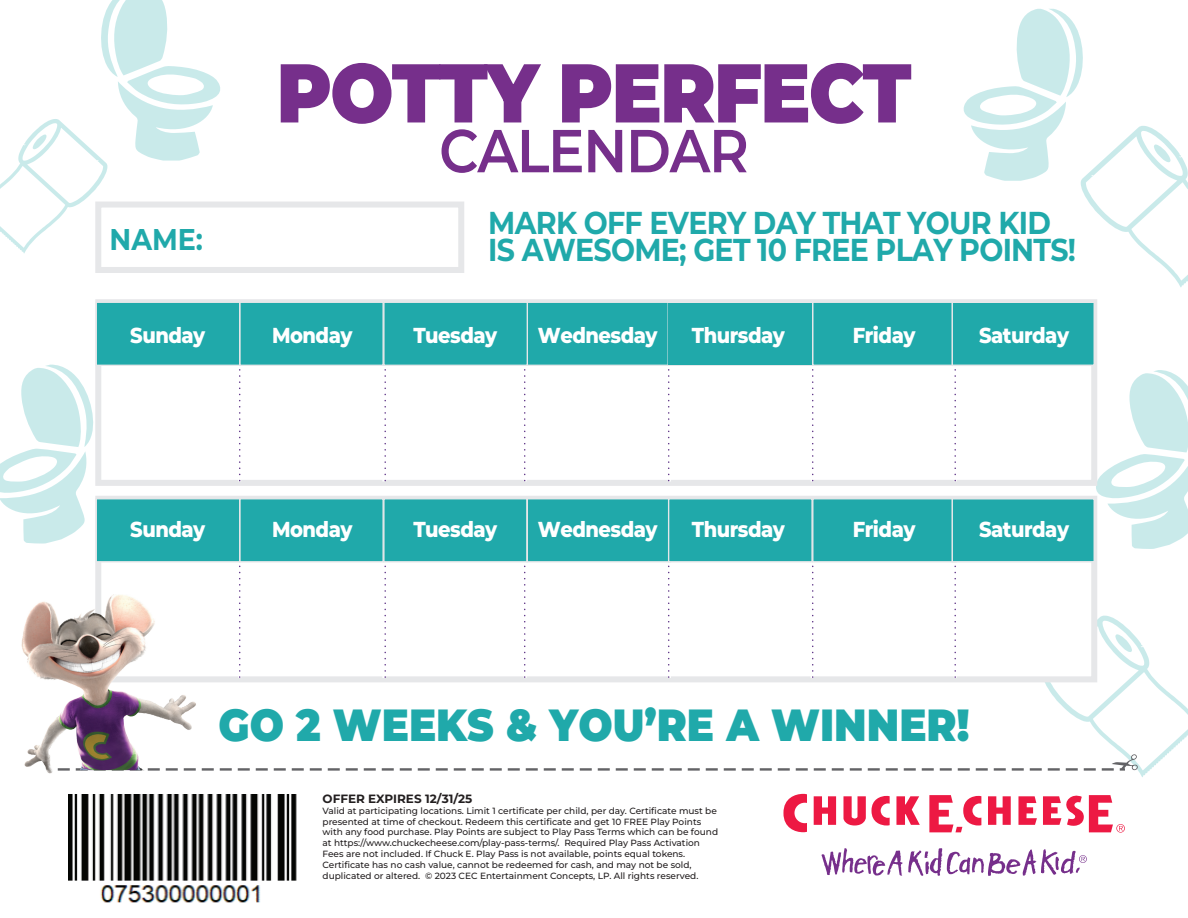
<style>
.page{position:relative;width:1188px;height:918px;background:#fff}
.page>*{position:absolute;margin:0;border:0;box-sizing:border-box;transform-origin:0 0}
.t1{font:900 83.1px "Montserrat";letter-spacing:-.025em;color:#762f8b;scale:.9 1}
.t2{font:600 60.45px "Montserrat";letter-spacing:-.025em;color:#762f8b;scale:.9 1}
.t3{font:900 45px "Montserrat";color:#20a9aa;scale:.9 1}
.t4{font:700 31.65px/27px "Montserrat";letter-spacing:-.025em;color:#20a9aa;scale:.9 1}
.t5{font:700 30px "Montserrat";color:#20a9aa;scale:.9 1}
.t6{font:800 21.6px "Montserrat";letter-spacing:-.025em;color:#fff;scale:.9 1}
.t7{font:700 12px "Montserrat";color:#231f20}
.t8{font:500 9px/10.8px "Montserrat";color:#231f20}
</style>
<div class="page">
<svg style="left:963px;top:9px;width:225px;height:278px"></svg>
<svg style="left:1096px;top:370px;width:92px;height:179px"></svg>
<svg style="left:0;top:364px;width:93px;height:180px"></svg>
<svg style="left:0;top:0;width:221px;height:253px"></svg>
<div style="left:95px;top:299px;width:1002px;height:187px;background:#fff;border:6px solid #e6e7e9"></div>
<div style="left:95px;top:496px;width:1002px;height:186px;background:#fff;border:6px solid #e6e7e9"></div>
<hr style="left:238px;top:302px;width:3px;height:180px;background:#fff">
<hr style="left:382px;top:302px;width:3px;height:180px;background:#fff">
<hr style="left:524px;top:302px;width:3px;height:180px;background:#fff">
<hr style="left:668px;top:302px;width:3px;height:180px;background:#fff">
<hr style="left:811px;top:302px;width:3px;height:180px;background:#fff">
<hr style="left:954px;top:302px;width:3px;height:180px;background:#fff">
<svg style="left:239px;top:370px;width:1px;height:113px"></svg>
<svg style="left:384px;top:370px;width:2px;height:113px"></svg>
<svg style="left:524px;top:370px;width:1px;height:113px"></svg>
<svg style="left:668px;top:370px;width:1px;height:113px"></svg>
<svg style="left:812px;top:370px;width:1px;height:113px"></svg>
<svg style="left:954px;top:370px;width:2px;height:113px"></svg>
<svg style="left:95px;top:566px;width:1093px;height:211px"></svg>
<div style="left:239px;top:302px;width:145px;height:64px;background:#20a9aa;border:1px solid #e6e7e9"></div>
<div style="left:525px;top:302px;width:144px;height:64px;background:#20a9aa;border:1px solid #e6e7e9"></div>
<div style="left:812px;top:302px;width:145px;height:64px;background:#20a9aa;border:1px solid #e6e7e9"></div>
<div style="left:668px;top:302px;width:144px;height:64px;border:1px solid #e6e7e9"></div>
<div style="left:239px;top:498px;width:145px;height:65px;background:#20a9aa;border:1px solid #e6e7e9"></div>
<div style="left:525px;top:500px;width:144px;height:62px;background:#20a9aa"></div>
<div style="left:812px;top:498px;width:145px;height:65px;background:#20a9aa;border:1px solid #e6e7e9"></div>
<div style="left:96px;top:302px;width:144px;height:64px;background:#20a9aa;border:1px solid #e6e7e9"></div>
<div style="left:383px;top:302px;width:145px;height:64px;background:#20a9aa;border:1px solid #e6e7e9"></div>
<div style="left:951px;top:301px;width:144px;height:65px;background:#20a9aa;border:2px solid #e6e7e9"></div>
<div style="left:669px;top:303px;width:143px;height:62px;background:#20a9aa"></div>
<div style="left:96px;top:498px;width:144px;height:65px;background:#20a9aa;border:1px solid #e6e7e9"></div>
<div style="left:383px;top:498px;width:145px;height:65px;background:#20a9aa;border:1px solid #e6e7e9"></div>
<div style="left:526px;top:498px;width:145px;height:65px;border:1px solid #e6e7e9"></div>
<div style="left:951px;top:498px;width:144px;height:65px;background:#20a9aa;border:2px solid #e6e7e9"></div>
<div style="left:668px;top:498px;width:145px;height:65px;background:#20a9aa;border:1px solid #e6e7e9"></div>
<div style="left:95px;top:202px;width:369px;height:71px;background:#fff;border:6px solid #e6e7e9"></div>
<svg style="left:822px;top:848px;width:265px;height:28px"></svg>
<svg style="left:783px;top:794px;width:24px;height:38px"></svg>
<svg style="left:814px;top:796px;width:22px;height:29px"></svg>
<svg style="left:1018px;top:796px;width:19px;height:29px"></svg>
<svg style="left:843px;top:796px;width:47px;height:30px"></svg>
<svg style="left:929px;top:795px;width:52px;height:37px"></svg>
<svg style="left:988px;top:796px;width:23px;height:29px"></svg>
<svg style="left:896px;top:796px;width:24px;height:29px"></svg>
<svg style="left:1043px;top:795px;width:82px;height:38px"></svg>
<img style="left:69px;top:795px;width:227px;height:108px">
<img style="left:21px;top:580px;width:184px;height:197px">
<h3 class="t5" style="left:110px;top:219px;width:105px">NAME:</h3>
<h1 class="t1" style="left:276px;top:38px;width:707px">POTTY PERFECT</h1>
<h2 class="t2" style="left:439px;top:111px;width:346px">CALENDAR</h2>
<h3 class="t4" style="left:488px;top:209px;width:655px">MARK OFF EVERY DAY THAT YOUR KID<br>IS AWESOME; GET 10 FREE PLAY POINTS!</h3>
<h3 class="t6" style="left:130px;top:321px;width:85px">Sunday</h3>
<h3 class="t6" style="left:272px;top:321px;width:91px">Monday</h3>
<h3 class="t6" style="left:413px;top:321px;width:95px">Tuesday</h3>
<h3 class="t6" style="left:538px;top:321px;width:135px">Wednesday</h3>
<h3 class="t6" style="left:692px;top:321px;width:105px">Thursday</h3>
<h3 class="t6" style="left:853px;top:321px;width:71px">Friday</h3>
<h3 class="t6" style="left:979px;top:321px;width:102px">Saturday</h3>
<h3 class="t6" style="left:130px;top:515px;width:85px">Sunday</h3>
<h3 class="t6" style="left:272px;top:515px;width:91px">Monday</h3>
<h3 class="t6" style="left:413px;top:515px;width:95px">Tuesday</h3>
<h3 class="t6" style="left:538px;top:515px;width:135px">Wednesday</h3>
<h3 class="t6" style="left:692px;top:515px;width:105px">Thursday</h3>
<h3 class="t6" style="left:853px;top:515px;width:71px">Friday</h3>
<h3 class="t6" style="left:979px;top:515px;width:102px">Saturday</h3>
<h3 class="t3" style="left:219px;top:695px;width:836px">GO 2 WEEKS &amp; YOU’RE A WINNER!</h3>
<h3 class="t7" style="left:323px;top:791px;width:151px">OFFER EXPIRES 12/31/25</h3>
<p class="t8" style="left:323px;top:805px;width:397px">Valid at participating locations. Limit 1 certificate per child, per day. Certificate must be presented at time of checkout. Redeem this certificate and get 10 FREE Play Points with any food purchase. Play Points are subject to Play Pass Terms which can be found at https://www.chuckecheese.com/play-pass-terms/. Required Play Pass Activation Fees are not included. If Chuck E. Play Pass is not available, points equal tokens.<br>Certificate has no cash value, cannot be redeemed for cash, and may not be sold, duplicated or altered. © 2023 CEC Entertainment Concepts, LP. All rights reserved.</p>
</div>
